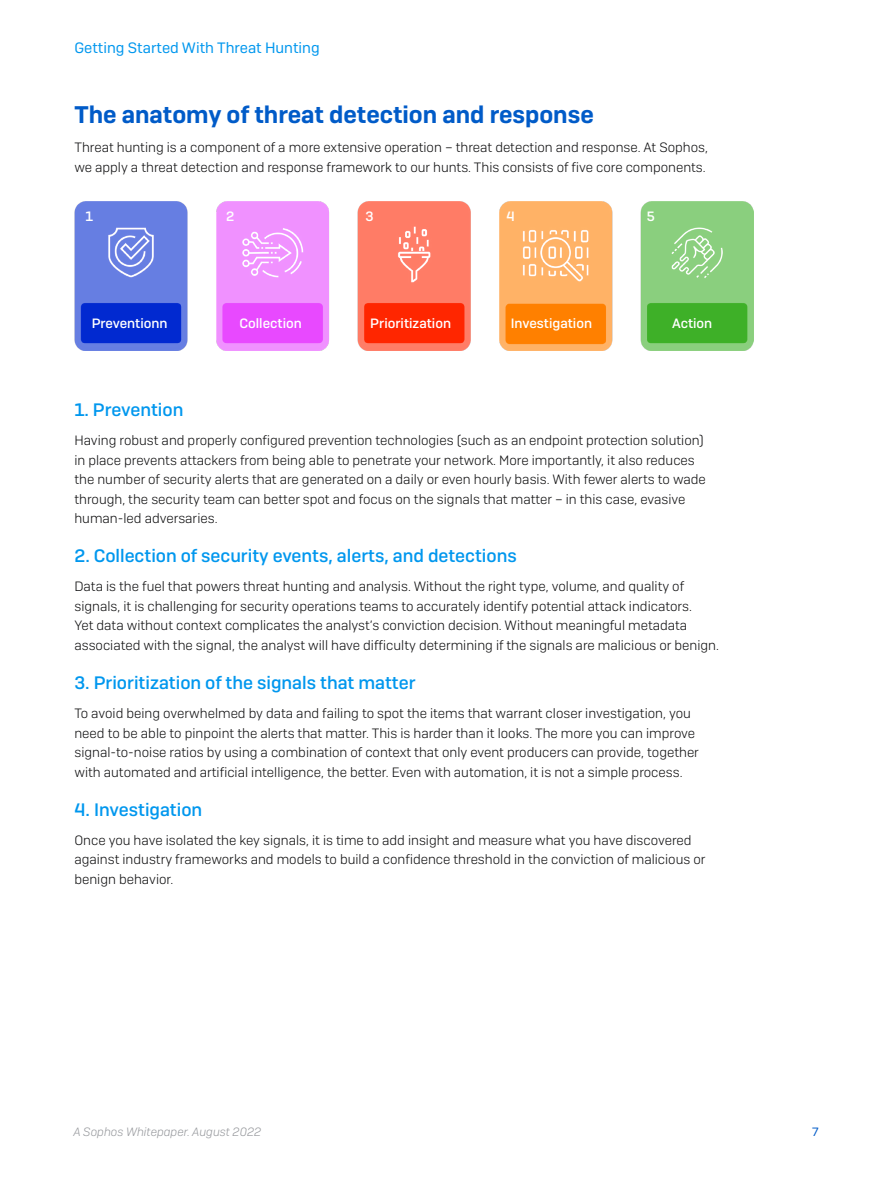
<style>
.page{position:relative;width:893px;height:1191px;background:#fff}
.page>*{position:absolute;margin:0;border:0;box-sizing:border-box;transform-origin:0 0}
.Subheading_1{font:600 24px "Sophos Sans";color:#005bc8}
.Subheading_2{font:500 18px "Sophos Sans";color:#0097ee}
.t1{font:15px "Sophos Sans";color:#0097ee}
.Body_Copy{font:300 13.5px/19.5px "Sophos Sans";color:#0d0d0e}
.t2{font:500 13.5px "Sophos Sans";color:#fff}
.t3{font:italic 300 12px "Sophos Sans";color:#96989c}
.t4{font:12px "Sophos Sans";color:#005bc8}
</style>
<div class="page">
<img style="left:74px;top:202px;width:680px;height:148px">
<p class="t1" style="left:74px;top:39px;width:247px">Getting Started With Threat Hunting</p>
<p class="Subheading_1" style="left:74px;top:100px;width:521px">The anatomy of threat detection and response</p>
<p class="Body_Copy" style="left:74px;top:138px;width:635px">Threat hunting is a component of a more extensive operation – threat detection and response. At Sophos, we apply a threat detection and response framework to our hunts. This consists of five core components.</p>
<p class="t2" style="left:86px;top:208px;width:9px">1</p>
<p class="t2" style="left:226px;top:208px;width:10px">2</p>
<p class="t2" style="left:366px;top:208px;width:10px">3</p>
<p class="t2" style="left:507px;top:208px;width:10px">4</p>
<p class="t2" style="left:647px;top:208px;width:10px">5</p>
<p class="t2" style="left:92px;top:315px;width:77px">Preventionn</p>
<p class="t2" style="left:240px;top:315px;width:64px">Collection</p>
<p class="t2" style="left:370px;top:315px;width:82px">Prioritization</p>
<p class="t2" style="left:511px;top:315px;width:83px">Investigation</p>
<p class="t2" style="left:672px;top:315px;width:42px">Action</p>
<p class="Subheading_2" style="left:74px;top:398px;width:111px">1. Prevention</p>
<p class="Body_Copy" style="left:74px;top:430px;width:633px">Having robust and properly configured prevention technologies (such as an endpoint protection solution) in place prevents attackers from being able to penetrate your network. More importantly, it also reduces the number of security alerts that are generated on a daily or even hourly basis. With fewer alerts to wade through, the security team can better spot and focus on the signals that matter – in this case, evasive human-led adversaries.</p>
<p class="Subheading_2" style="left:74px;top:545px;width:444px">2. Collection of security events, alerts, and detections</p>
<p class="Body_Copy" style="left:74px;top:576px;width:646px">Data is the fuel that powers threat hunting and analysis. Without the right type, volume, and quality of signals, it is challenging for security operations teams to accurately identify potential attack indicators.<br>Yet data without context complicates the analyst’s conviction decision. Without meaningful metadata associated with the signal, the analyst will have difficulty determining if the signals are malicious or benign.</p>
<p class="Subheading_2" style="left:74px;top:671px;width:343px">3. Prioritization of the signals that matter</p>
<p class="Body_Copy" style="left:74px;top:703px;width:626px">To avoid being overwhelmed by data and failing to spot the items that warrant closer investigation, you need to be able to pinpoint the alerts that matter. This is harder than it looks. The more you can improve signal-to-noise ratios by using a combination of context that only event producers can provide, together with automated and artificial intelligence, the better. Even with automation, it is not a simple process.</p>
<p class="Subheading_2" style="left:74px;top:798px;width:129px">4. Investigation</p>
<p class="Body_Copy" style="left:74px;top:830px;width:633px">Once you have isolated the key signals, it is time to add insight and measure what you have discovered against industry frameworks and models to build a confidence threshold in the conviction of malicious or benign behavior.</p>
<p class="t3" style="left:74px;top:1124px;width:189px">A Sophos Whitepaper. August 2022</p>
<p class="t4" style="left:812px;top:1124px;width:8px">7</p>
</div>
